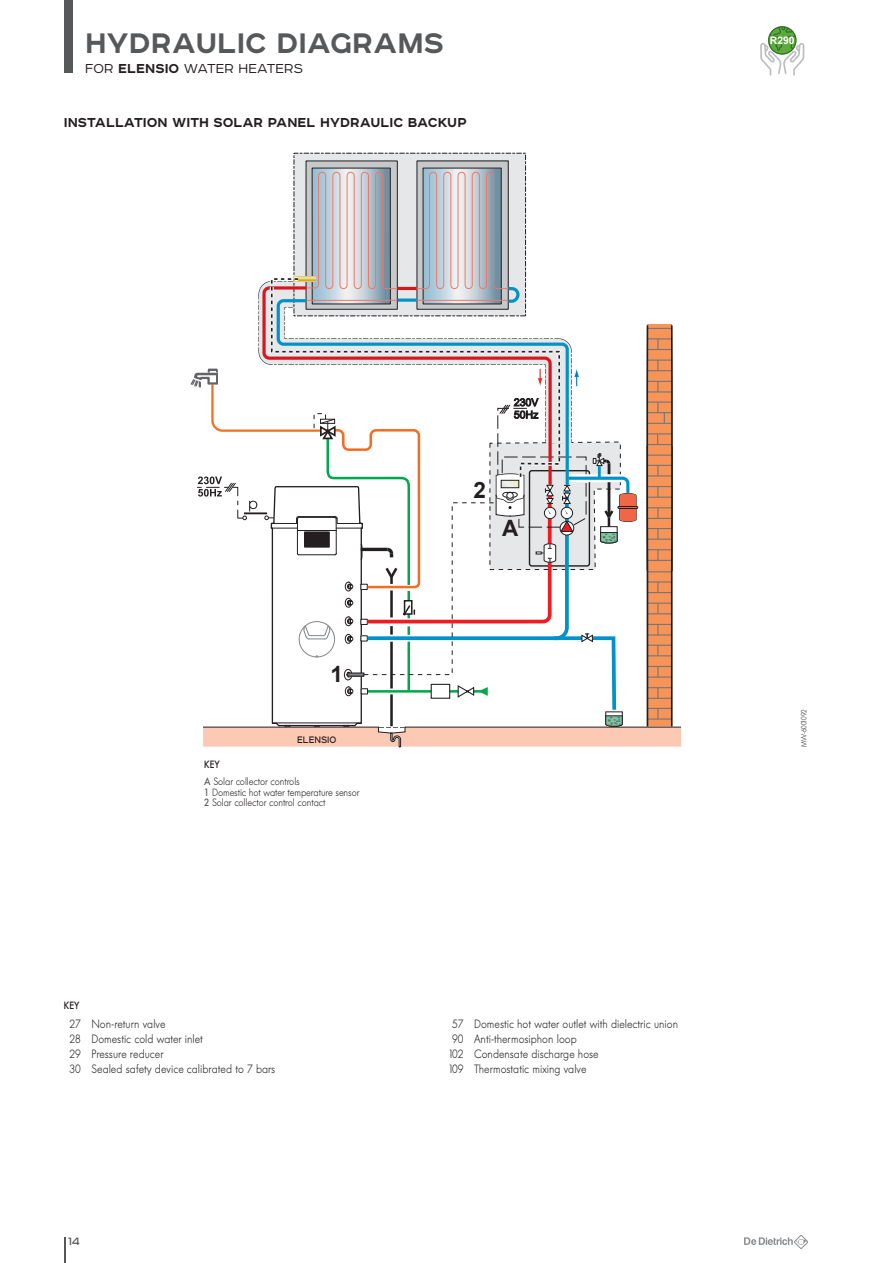
<style>
.page{position:relative;width:893px;height:1263px;background:#fff}
.page>*{position:absolute;margin:0;border:0;box-sizing:border-box;transform-origin:0 0}
.t1{font:700 36px "Affect";color:#57585a}
.t2{font:700 22.5px "Arial";color:#231f20}
.t3{font:700 16.5px "Affect";color:#231f20}
.t4{font:300 16.5px "Affect";color:#231f20}
.t5{font:13.5px "Affect";color:#57585a}
.t6{font:300 12px/15px "Futura BQ";color:#231f20;scale:.9 1}
.t7{font:12px "Affect";color:#231f20;scale:.9 1}
.t8{font:300 10.5px/10.5px "Futura BQ";letter-spacing:-.01em;color:#231f20;scale:.9 1}
.t9{font:500 10.5px "Futura BQ";letter-spacing:.01em;color:#231f20;scale:.9 1}
.t10{font:700 10.5px "Arial";color:#fff}
.t11{font:300 7.5px "Futura BQ";color:#231f20;scale:.9 1}
.s1{font-weight:700}
.s2{font-weight:500;color:#57585a}
</style>
<div class="page">
<div style="left:64px;top:0;width:8px;height:72px;background:#57585a"></div>
<svg style="left:64px;top:1237px;width:1px;height:26px"></svg>
<svg style="left:744px;top:1235px;width:64px;height:14px"></svg>
<svg style="left:760px;top:26px;width:44px;height:50px"></svg>
<div style="left:294px;top:153px;width:232px;height:163px;background:#e6e7e9"></div>
<div style="left:294px;top:153px;width:232px;height:163px;border:1px dashed #231f20"></div>
<svg style="left:305px;top:160px;width:93px;height:115px"></svg>
<svg style="left:416px;top:160px;width:93px;height:115px"></svg>
<svg style="left:270px;top:277px;width:257px;height:47px"></svg>
<svg style="left:191px;top:324px;width:490px;height:423px"></svg>
<div style="left:617px;top:506px;width:21px;height:3px;border:1px solid #231f20"></div>
<h1 class="t1" style="left:85px;top:17px;width:361px">HYDRAULIC DIAGRAMS</h1>
<h3 class="t4" style="left:85px;top:57px;width:219px">FOR <span class="s1">ELENSIO</span> WATER HEATERS</h3>
<h3 class="t3" style="left:64px;top:111px;width:404px">INSTALLATION WITH SOLAR PANEL HYDRAULIC BACKUP</h3>
<p class="t10" style="left:770px;top:33px;width:26px">R290</p>
<h2 class="t2" style="left:331px;top:659px;width:14px">1</h2>
<p class="t7" style="left:297px;top:732px;width:45px">ELENSIO</p>
<p class="t8" style="left:204px;top:776px;width:174px"><span class="s2">A</span> Solar collector controls<br><span class="s2">1</span> Domestic hot water temperature sensor<br><span class="s2">2</span> Solar collector control contact</p>
<p class="t9" style="left:204px;top:758px;width:19px">KEY</p>
<h2 class="t2" style="left:474px;top:476px;width:14px">2</h2>
<h2 class="t2" style="left:502px;top:514px;width:18px">A</h2>
<p class="t9" style="left:64px;top:1000px;width:19px">KEY</p>
<p class="t6" style="left:70px;top:1016px;width:230px">27 Non-return valve<br>28 Domestic cold water inlet<br>29 Pressure reducer<br>30 Sealed safety device calibrated to 7 bars</p>
<p class="t6" style="left:452px;top:1016px;width:252px">57 Domestic hot water outlet with dielectric union</p>
<p class="t6" style="left:452px;top:1031px;width:140px">90 Anti-thermosiphon loop</p>
<p class="t6" style="left:448px;top:1046px;width:169px">102 Condensate discharge hose</p>
<p class="t6" style="left:448px;top:1061px;width:155px">109 Thermostatic mixing valve</p>
<p class="t5" style="left:68px;top:1231px;width:13px">14</p>
<p class="t11" style="left:799px;top:747px;width:43px;rotate:-90deg">MW-6001092</p>
</div>
